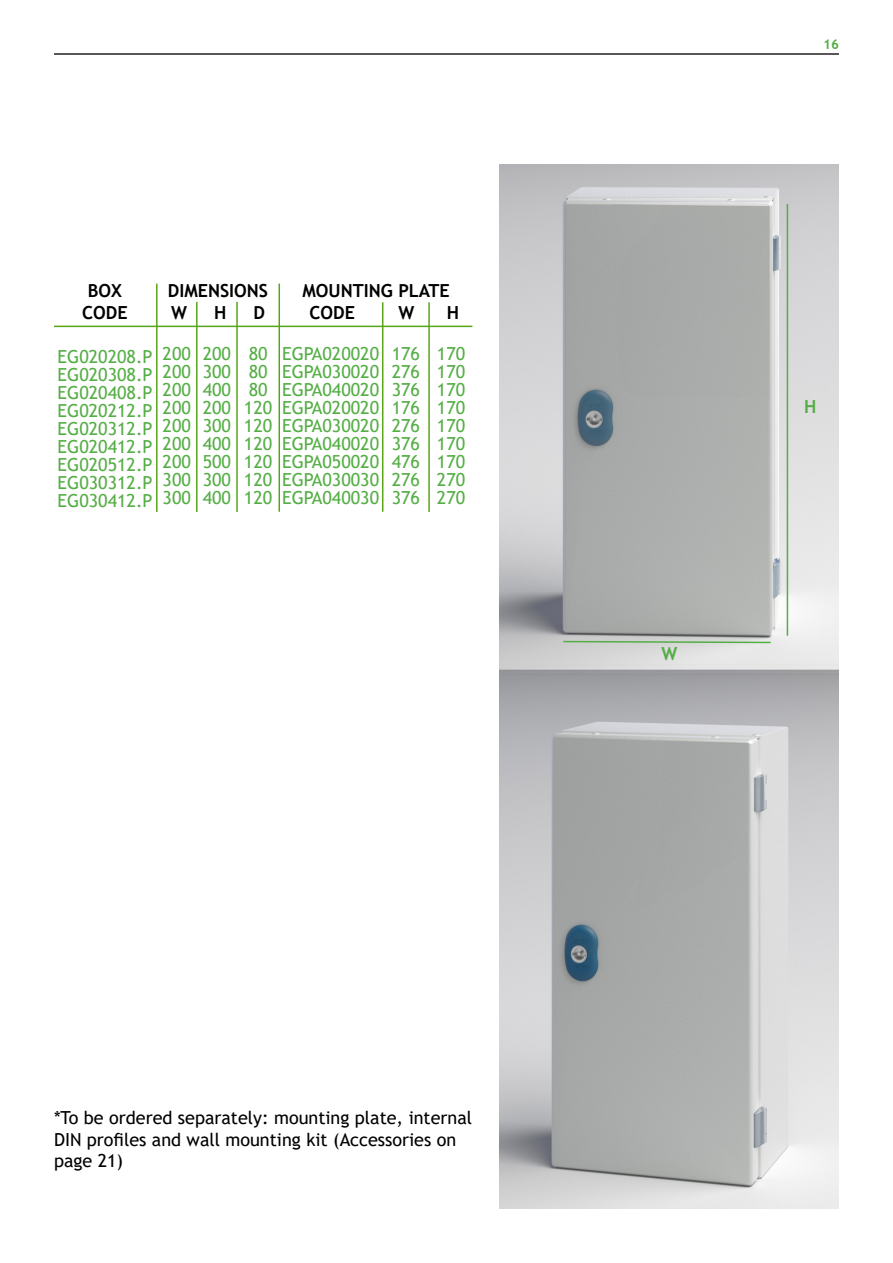
<style>
.page{position:relative;width:893px;height:1263px;background:#fff}
.page>*{position:absolute;margin:0;border:0;box-sizing:border-box;transform-origin:0 0}
.t1{font:18px "Trebuchet MS";color:#55ae46}
.t2{font:18px/21.6px "Trebuchet MS";color:#000}
.t3{font:700 18px "Trebuchet MS";color:#000}
.t4{font:700 18px "Trebuchet MS";color:#54ad46}
.t5{font:700 13.5px "Trebuchet MS";color:#56ad46}
</style>
<div class="page">
<img style="left:500px;top:164px;width:339px;height:1045px">
<hr style="left:156px;top:284px;width:2px;height:228px;background:#58a618">
<hr style="left:279px;top:284px;width:1px;height:228px;background:#58a618">
<hr style="left:196px;top:302px;width:2px;height:210px;background:#58a618">
<hr style="left:236px;top:302px;width:2px;height:210px;background:#58a618">
<hr style="left:428px;top:302px;width:2px;height:210px;background:#58a618">
<hr style="left:382px;top:302px;width:1px;height:210px;background:#58a618">
<hr style="left:54px;top:326px;width:418px;height:1px;background:#58a618">
<hr style="left:54px;top:53px;width:785px;height:2px;background:#231f20">
<hr style="left:787px;top:204px;width:1px;height:432px;background:#54ad46">
<svg style="left:562px;top:640px;width:210px;height:4px"></svg>
<p class="t3" style="left:88px;top:279px;width:36px">BOX</p>
<p class="t3" style="left:82px;top:301px;width:47px">CODE</p>
<p class="t3" style="left:168px;top:279px;width:102px">DIMENSIONS</p>
<p class="t3" style="left:303px;top:279px;width:149px">MOUNTING PLATE</p>
<p class="t3" style="left:171px;top:301px;width:17px">W</p>
<p class="t3" style="left:214px;top:301px;width:14px">H</p>
<p class="t3" style="left:253px;top:301px;width:13px">D</p>
<p class="t3" style="left:310px;top:301px;width:47px">CODE</p>
<p class="t3" style="left:398px;top:301px;width:17px">W</p>
<p class="t3" style="left:447px;top:301px;width:14px">H</p>
<p class="t1" style="left:58px;top:345px;width:97px">EG020208.P</p>
<p class="t1" style="left:58px;top:363px;width:97px">EG020308.P</p>
<p class="t1" style="left:58px;top:381px;width:97px">EG020408.P</p>
<p class="t1" style="left:58px;top:399px;width:97px">EG020212.P</p>
<p class="t1" style="left:58px;top:417px;width:97px">EG020312.P</p>
<p class="t1" style="left:58px;top:435px;width:97px">EG020412.P</p>
<p class="t1" style="left:58px;top:453px;width:97px">EG020512.P</p>
<p class="t1" style="left:58px;top:471px;width:97px">EG030312.P</p>
<p class="t1" style="left:58px;top:489px;width:97px">EG030412.P</p>
<p class="t1" style="left:163px;top:342px;width:30px">200</p>
<p class="t1" style="left:163px;top:360px;width:30px">200</p>
<p class="t1" style="left:163px;top:378px;width:30px">200</p>
<p class="t1" style="left:163px;top:396px;width:30px">200</p>
<p class="t1" style="left:163px;top:414px;width:30px">200</p>
<p class="t1" style="left:163px;top:432px;width:30px">200</p>
<p class="t1" style="left:163px;top:450px;width:30px">200</p>
<p class="t1" style="left:163px;top:468px;width:30px">300</p>
<p class="t1" style="left:163px;top:486px;width:30px">300</p>
<p class="t1" style="left:203px;top:342px;width:30px">200</p>
<p class="t1" style="left:203px;top:360px;width:30px">300</p>
<p class="t1" style="left:203px;top:378px;width:30px">400</p>
<p class="t1" style="left:203px;top:396px;width:30px">200</p>
<p class="t1" style="left:203px;top:414px;width:30px">300</p>
<p class="t1" style="left:203px;top:432px;width:30px">400</p>
<p class="t1" style="left:203px;top:450px;width:30px">500</p>
<p class="t1" style="left:203px;top:468px;width:30px">300</p>
<p class="t1" style="left:203px;top:486px;width:30px">400</p>
<p class="t1" style="left:249px;top:342px;width:20px">80</p>
<p class="t1" style="left:249px;top:360px;width:20px">80</p>
<p class="t1" style="left:249px;top:378px;width:20px">80</p>
<p class="t1" style="left:244px;top:396px;width:30px">120</p>
<p class="t1" style="left:244px;top:414px;width:30px">120</p>
<p class="t1" style="left:244px;top:432px;width:30px">120</p>
<p class="t1" style="left:244px;top:450px;width:30px">120</p>
<p class="t1" style="left:244px;top:468px;width:30px">120</p>
<p class="t1" style="left:244px;top:486px;width:30px">120</p>
<p class="t1" style="left:282px;top:342px;width:99px">EGPA020020</p>
<p class="t1" style="left:282px;top:360px;width:99px">EGPA030020</p>
<p class="t1" style="left:282px;top:378px;width:99px">EGPA040020</p>
<p class="t1" style="left:282px;top:396px;width:99px">EGPA020020</p>
<p class="t1" style="left:282px;top:414px;width:99px">EGPA030020</p>
<p class="t1" style="left:282px;top:432px;width:99px">EGPA040020</p>
<p class="t1" style="left:282px;top:450px;width:99px">EGPA050020</p>
<p class="t1" style="left:282px;top:468px;width:99px">EGPA030030</p>
<p class="t1" style="left:282px;top:486px;width:99px">EGPA040030</p>
<p class="t1" style="left:392px;top:342px;width:30px">176</p>
<p class="t1" style="left:392px;top:360px;width:30px">276</p>
<p class="t1" style="left:392px;top:378px;width:30px">376</p>
<p class="t1" style="left:392px;top:396px;width:30px">176</p>
<p class="t1" style="left:392px;top:414px;width:30px">276</p>
<p class="t1" style="left:392px;top:432px;width:30px">376</p>
<p class="t1" style="left:392px;top:450px;width:30px">476</p>
<p class="t1" style="left:392px;top:468px;width:30px">276</p>
<p class="t1" style="left:392px;top:486px;width:30px">376</p>
<p class="t1" style="left:437px;top:342px;width:30px">170</p>
<p class="t1" style="left:437px;top:360px;width:30px">170</p>
<p class="t1" style="left:437px;top:378px;width:30px">170</p>
<p class="t1" style="left:437px;top:396px;width:30px">170</p>
<p class="t1" style="left:437px;top:414px;width:30px">170</p>
<p class="t1" style="left:437px;top:432px;width:30px">170</p>
<p class="t1" style="left:437px;top:450px;width:30px">170</p>
<p class="t1" style="left:437px;top:468px;width:30px">270</p>
<p class="t1" style="left:437px;top:486px;width:30px">270</p>
<p class="t2" style="left:54px;top:1107px;width:420px">*To be ordered separately: mounting plate, internal<br>DIN profiles and wall mounting kit (Accessories on page 21)</p>
<p class="t5" style="left:823px;top:35px;width:17px">16</p>
<p class="t4" style="left:661px;top:642px;width:17px">W</p>
<p class="t4" style="left:804px;top:395px;width:14px">H</p>
</div>
